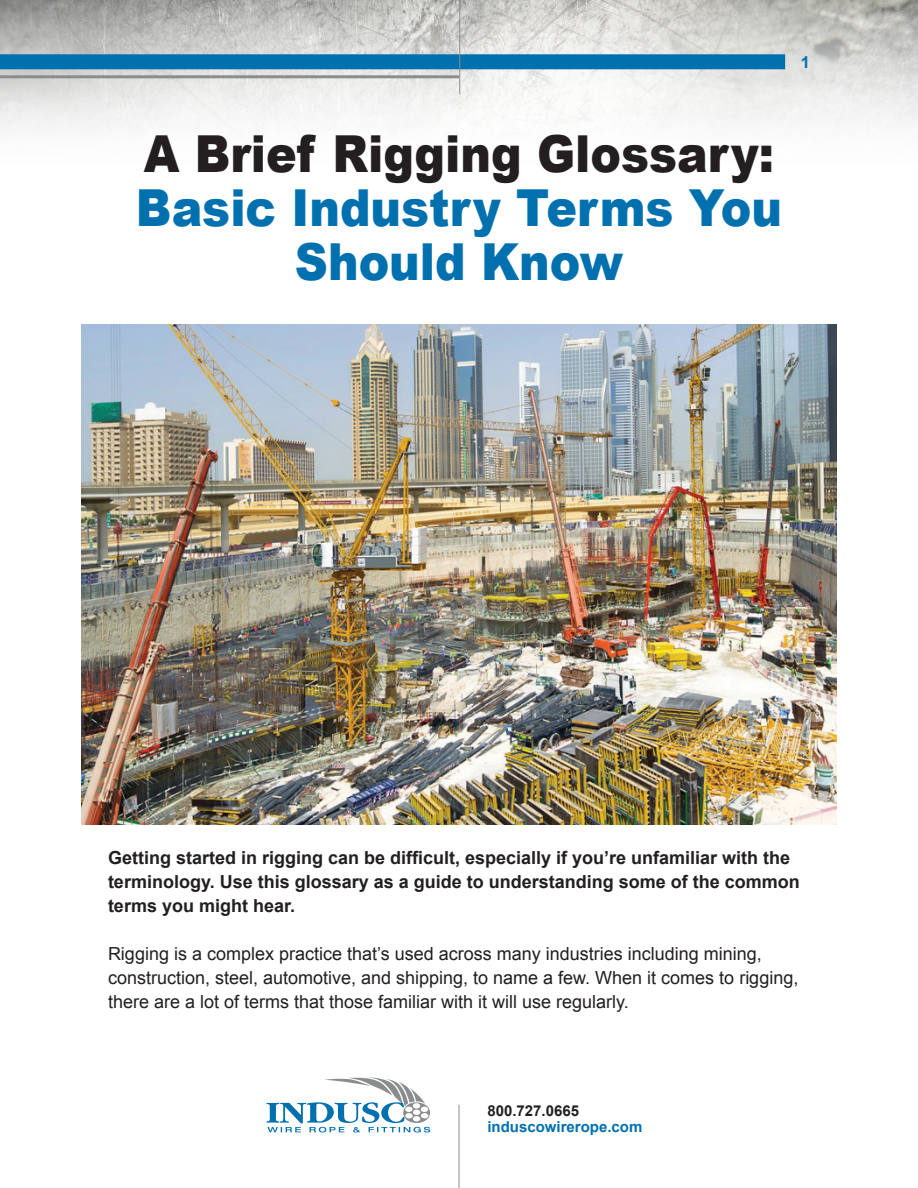
<style>
.page{position:relative;width:918px;height:1188px;background:#fff}
.page>*{position:absolute;margin:0;border:0;box-sizing:border-box;transform-origin:0 0}
.t1{font:900 51px "Arial";color:#0070af;scale:.9 1}
.t2{font:900 51px "Arial";color:#231f20;scale:.9 1}
.t3{font:18px/24px "Arial";color:#231f20}
.t4{font:700 18px/24px "Arial";color:#231f20}
.t5{font:700 16.5px "Arial";color:#0070af}
.t6{font:700 15px "Arial";color:#0070af}
.t7{font:700 15px "Arial";color:#231f20}
</style>
<div class="page">
<svg style="left:266px;top:1077px;width:164px;height:56px"></svg>
<img style="left:0;top:0;width:918px;height:130px">
<hr style="left:459px;top:1105px;width:1px;height:83px;background:#8a8c8e">
<div style="left:0;top:54px;width:785px;height:15px;background:#0070af"></div>
<hr style="left:0;top:75px;width:459px;height:3px;background:#8a8c8e">
<hr style="left:459px;top:0;width:1px;height:94px;background:#8a8c8e">
<img style="left:81px;top:324px;width:756px;height:501px">
<p class="t5" style="left:801px;top:52px;width:11px">1</p>
<p class="t2" style="left:144px;top:116px;width:702px">A Brief Rigging Glossary:</p>
<p class="t1" style="left:136px;top:170px;width:719px">Basic Industry Terms You</p>
<p class="t1" style="left:295px;top:224px;width:366px">Should Know</p>
<p class="t4" style="left:108px;top:846px;width:693px">Getting started in rigging can be difficult, especially if you’re unfamiliar with the terminology. Use this glossary as a guide to understanding some of the common terms you might hear.</p>
<p class="t3" style="left:108px;top:942px;width:692px">Rigging is a complex practice that’s used across many industries including mining, construction, steel, automotive, and shipping, to name a few. When it comes to rigging, there are a lot of terms that those familiar with it will use regularly.</p>
<p class="t7" style="left:487px;top:1101px;width:93px">800.727.0665</p>
<p class="t6" style="left:487px;top:1117px;width:157px">induscowirerope.com</p>
</div>
